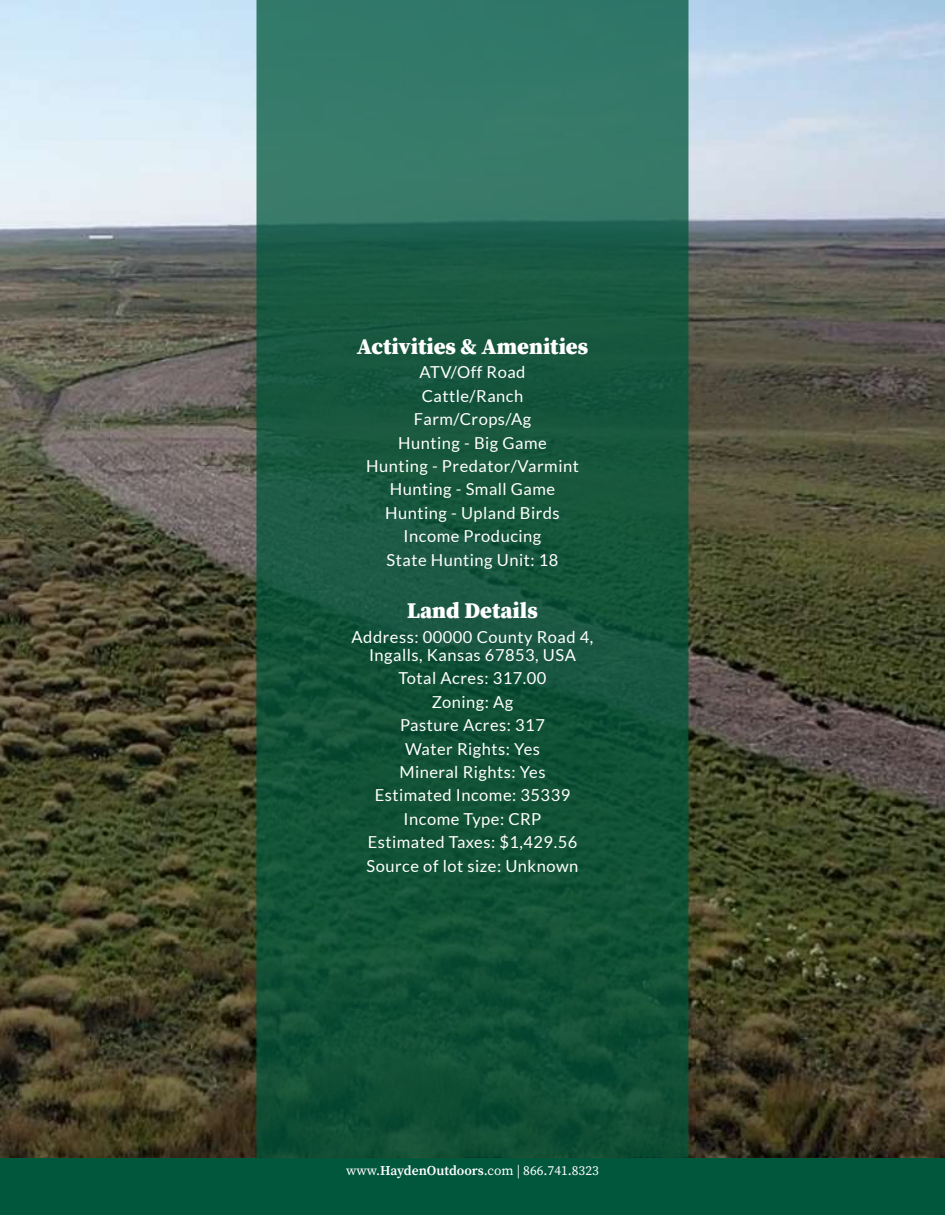
<style>
.page{position:relative;width:945px;height:1215px;background:#fff}
.page>*{position:absolute;margin:0;border:0;box-sizing:border-box;transform-origin:0 0}
.t1{font:900 22.5px "Source Serif Pro";color:#fff}
.t2{font:16.5px/23.4px "Lato";letter-spacing:.03em;color:#fff;text-align:center}
.t3{font:13.5px "Source Serif Pro";color:#fff}
.s1{font-weight:600}
</style>
<div class="page">
<div style="left:0;top:1158px;width:945px;height:57px;background:#01573c"></div>
<img style="left:0;top:0;width:945px;height:1158px">
<svg style="left:256px;top:0;width:432px;height:1158px;background:#1a5a43"></svg>
<h1 class="t1" style="left:357px;top:330px;width:233px">Activities &amp; Amenities</h1>
<p class="t2" style="left:366px;top:361px;width:214px">ATV/Off Road<br>Cattle/Ranch<br>Farm/Crops/Ag<br>Hunting - Big Game<br>Hunting - Predator/Varmint<br>Hunting - Small Game<br>Hunting - Upland Birds<br>Income Producing<br>State Hunting Unit: 18</p>
<h1 class="t1" style="left:407px;top:595px;width:132px">Land Details</h1>
<p class="t2" style="left:352px;top:628px;width:243px;line-height:18px">Address: 00000 County Road 4,<br>Ingalls, Kansas 67853, USA</p>
<p class="t2" style="left:367px;top:667px;width:213px">Total Acres: 317.00<br>Zoning: Ag<br>Pasture Acres: 317<br>Water Rights: Yes<br>Mineral Rights: Yes<br>Estimated Income: 35339<br>Income Type: CRP<br>Estimated Taxes: $1,429.56<br>Source of lot size: Unknown</p>
<p class="t3" style="left:346px;top:1161px;width:254px">www.<span class="s1">HaydenOutdoors</span>.com | 866.741.8323</p>
</div>
